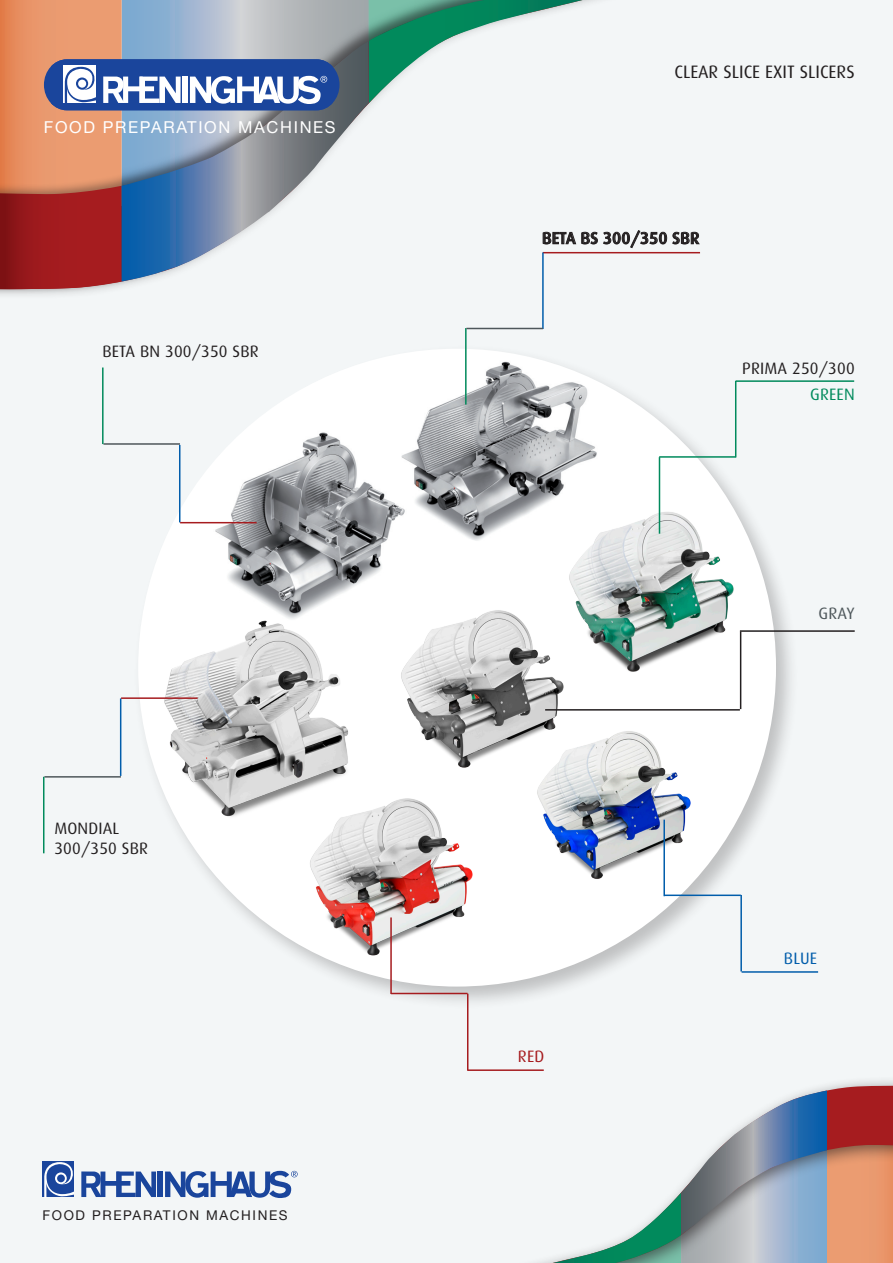
<style>
.page{position:relative;width:893px;height:1263px;background:#f3f6f7}
.page>*{position:absolute;margin:0;border:0;box-sizing:border-box;transform-origin:0 0}
.t1{font:18px "Dax";color:#231f20}
.t2{font:16.5px "Dax";letter-spacing:.01em;color:#231f20}
.t3{font:16.5px "Helvetica Neue";letter-spacing:.1em;color:#fff}
.t4{font:500 16.5px "Dax";letter-spacing:.01em;color:#231f20}
.t5{font:16.5px "Dax";letter-spacing:.01em;color:#018a5c}
.t6{font:16.5px "Dax";color:#4e575b}
.t7{font:16.5px "Dax";color:#015dab}
.t8{font:16.5px "Dax";color:#a61c1f}
.t9{font:13.5px "Helvetica Neue";letter-spacing:.12em;color:#231f20}
</style>
<div class="page">
<div style="left:0;top:0;width:698px;height:294px;background:#231f20;opacity:.4"></div>
<svg style="left:0;top:186px;width:122px;height:103px;background:#a02223"></svg>
<svg style="left:368px;top:0;width:215px;height:103px"></svg>
<svg style="left:122px;top:41px;width:247px;height:240px"></svg>
<svg style="left:81px;top:1171px;width:75px;height:26px"></svg>
<div style="left:158px;top:1171px;width:5px;height:26px;background:#1a459c"></div>
<div style="left:43px;top:1161px;width:31px;height:36px;background:#1a459c"></div>
<svg style="left:44px;top:1162px;width:30px;height:35px"></svg>
<svg style="left:165px;top:1171px;width:133px;height:27px"></svg>
<div style="left:133px;top:343px;width:666px;height:667px;background:#231f20;opacity:.25"></div>
<div style="left:138px;top:349px;width:638px;height:637px;background:#fff;border-radius:50%"></div>
<svg style="left:44px;top:59px;width:295px;height:51px"></svg>
<svg style="left:812px;top:1084px;width:81px;height:179px;background:#d07056"></svg>
<svg style="left:537px;top:1090px;width:298px;height:173px"></svg>
<img style="left:569px;top:497px;width:179px;height:178px">
<img style="left:537px;top:731px;width:179px;height:156px">
<img style="left:401px;top:600px;width:170px;height:182px">
<img style="left:187px;top:425px;width:259px;height:202px">
<img style="left:149px;top:614px;width:241px;height:214px">
<img style="left:395px;top:357px;width:221px;height:187px">
<svg style="left:542px;top:230px;width:158px;height:19px"></svg>
<hr style="left:736px;top:380px;width:118px;height:2px;background:#018a5c">
<hr style="left:735px;top:381px;width:1px;height:76px;background:#018a5c">
<hr style="left:659px;top:457px;width:1px;height:77px;background:#018a5c">
<hr style="left:659px;top:456px;width:77px;height:2px;background:#018a5c">
<hr style="left:740px;top:632px;width:1px;height:77px;background:#231f20">
<hr style="left:740px;top:630px;width:115px;height:2px;background:#231f20">
<hr style="left:545px;top:709px;width:195px;height:2px;background:#231f20">
<img style="left:304px;top:793px;width:169px;height:170px">
<hr style="left:390px;top:917px;width:2px;height:77px;background:#a61c1f">
<hr style="left:391px;top:993px;width:77px;height:1px;background:#a61c1f">
<hr style="left:467px;top:1069px;width:77px;height:2px;background:#a61c1f">
<hr style="left:467px;top:994px;width:1px;height:76px;background:#a61c1f">
<hr style="left:663px;top:820px;width:2px;height:76px;background:#015dab">
<hr style="left:664px;top:894px;width:77px;height:2px;background:#015dab">
<hr style="left:740px;top:895px;width:2px;height:76px;background:#015dab">
<hr style="left:742px;top:971px;width:76px;height:2px;background:#015dab">
<hr style="left:543px;top:252px;width:157px;height:1px;background:#a61c1f">
<hr style="left:542px;top:252px;width:2px;height:77px;background:#015dab">
<hr style="left:465px;top:328px;width:2px;height:77px;background:#018a5c">
<hr style="left:466px;top:328px;width:77px;height:1px;background:#4e575b">
<hr style="left:44px;top:776px;width:77px;height:2px;background:#4e575b">
<hr style="left:43px;top:777px;width:1px;height:76px;background:#018a5c">
<hr style="left:120px;top:698px;width:1px;height:78px;background:#015dab">
<hr style="left:121px;top:697px;width:77px;height:2px;background:#a61c1f">
<hr style="left:103px;top:443px;width:77px;height:2px;background:#4e575b">
<hr style="left:102px;top:367px;width:2px;height:77px;background:#018a5c">
<hr style="left:179px;top:445px;width:1px;height:77px;background:#015dab">
<hr style="left:180px;top:522px;width:77px;height:1px;background:#a61c1f">
<p class="t3" style="left:44px;top:118px;width:293px">FOOD PREPARATION MACHINES</p>
<p class="t2" style="left:102px;top:342px;width:158px">BETA BN 300/350 SBR</p>
<p class="t2" style="left:54px;top:819px;width:66px">MONDIAL</p>
<p class="t2" style="left:54px;top:839px;width:95px">300/350 SBR</p>
<p class="t9" style="left:43px;top:1207px;width:247px">FOOD PREPARATION MACHINES</p>
<p class="t1" style="left:674px;top:62px;width:182px">CLEAR SLICE EXIT SLICERS</p>
<p class="t4" style="left:542px;top:229px;width:159px">BETA BS 300/350 SBR</p>
<p class="t2" style="left:742px;top:359px;width:114px">PRIMA 250/300</p>
<p class="t5" style="left:810px;top:385px;width:46px">GREEN</p>
<p class="t6" style="left:818px;top:604px;width:38px">GRAY</p>
<p class="t8" style="left:518px;top:1047px;width:28px">RED</p>
<p class="t7" style="left:784px;top:949px;width:35px">BLUE</p>
</div>
